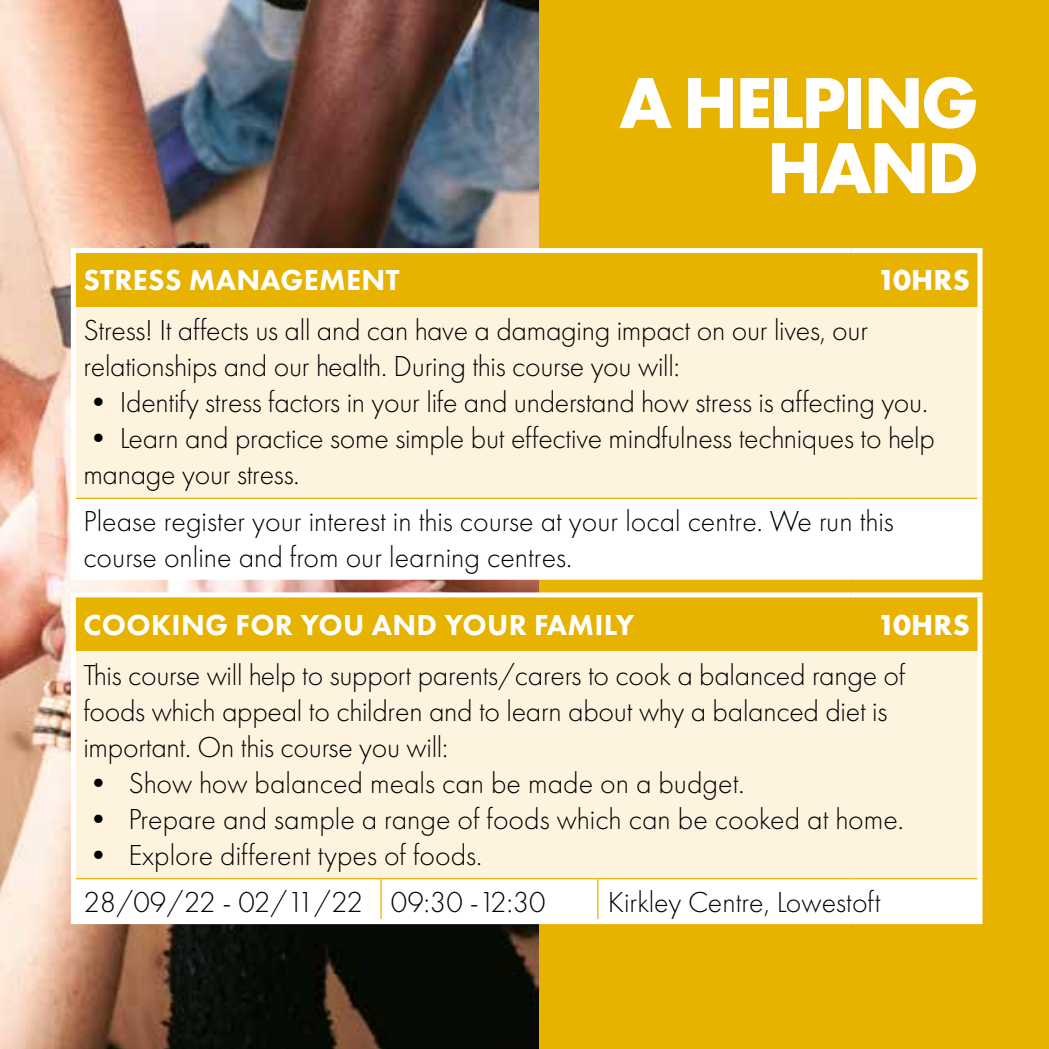
<style>
.page{position:relative;width:1049px;height:1049px;background:#fff}
.page>*{position:absolute;margin:0;border:0;box-sizing:border-box;transform-origin:0 0}
.t1{font:700 75px/65px "Futura PT";letter-spacing:-.04em;color:#fff;text-align:right}
.t2{font:300 30px/36px "Futura PT";letter-spacing:-.01em;color:#000}
.t3{font:800 30px "Futura PT";letter-spacing:.01em;color:#fff}
.t4{font:700 30px "Futura PT";letter-spacing:.01em;color:#fff}
</style>
<div class="page">
<img style="left:0;top:0;width:539px;height:1049px">
<div style="left:539px;top:0;width:510px;height:1049px;background:#e7b200"></div>
<div style="left:76px;top:253px;width:901px;height:54px;background:#e7b200"></div>
<div style="left:73px;top:307px;width:907px;height:191px;background:#fdf3df"></div>
<div style="left:73px;top:498px;width:907px;height:79px;background:#fff"></div>
<hr style="left:76px;top:498px;width:775px;height:1px;background:#e7b200">
<hr style="left:851px;top:498px;width:126px;height:1px;background:#e7b200">
<div style="left:71px;top:575px;width:780px;height:5px;background:#fff"></div>
<div style="left:851px;top:575px;width:131px;height:5px;background:#fff"></div>
<div style="left:71px;top:248px;width:780px;height:5px;background:#fff"></div>
<div style="left:71px;top:253px;width:5px;height:54px;background:#fff"></div>
<div style="left:851px;top:248px;width:131px;height:5px;background:#fff"></div>
<div style="left:977px;top:253px;width:5px;height:54px;background:#fff"></div>
<div style="left:71px;top:307px;width:5px;height:191px;background:#fff"></div>
<div style="left:977px;top:307px;width:5px;height:191px;background:#fff"></div>
<div style="left:71px;top:498px;width:5px;height:77px;background:#fff"></div>
<div style="left:977px;top:498px;width:5px;height:77px;background:#fff"></div>
<div style="left:76px;top:597px;width:901px;height:55px;background:#e7b200"></div>
<div style="left:73px;top:652px;width:907px;height:227px;background:#fdf3df"></div>
<svg style="left:76px;top:879px;width:901px;height:40px"></svg>
<hr style="left:76px;top:878px;width:305px;height:1px;background:#e7b200">
<hr style="left:381px;top:878px;width:217px;height:1px;background:#e7b200">
<hr style="left:598px;top:878px;width:253px;height:1px;background:#e7b200">
<hr style="left:851px;top:878px;width:126px;height:1px;background:#e7b200">
<hr style="left:380px;top:879px;width:2px;height:40px;background:#e7b200">
<hr style="left:597px;top:879px;width:1px;height:40px;background:#e7b200">
<div style="left:71px;top:919px;width:310px;height:5px;background:#fff"></div>
<div style="left:381px;top:919px;width:217px;height:5px;background:#fff"></div>
<div style="left:598px;top:919px;width:253px;height:5px;background:#fff"></div>
<div style="left:851px;top:919px;width:131px;height:5px;background:#fff"></div>
<div style="left:71px;top:592px;width:310px;height:5px;background:#fff"></div>
<div style="left:71px;top:597px;width:5px;height:55px;background:#fff"></div>
<div style="left:381px;top:592px;width:217px;height:5px;background:#fff"></div>
<div style="left:598px;top:592px;width:253px;height:5px;background:#fff"></div>
<div style="left:851px;top:592px;width:131px;height:5px;background:#fff"></div>
<div style="left:977px;top:597px;width:5px;height:55px;background:#fff"></div>
<div style="left:71px;top:652px;width:5px;height:227px;background:#fff"></div>
<div style="left:977px;top:652px;width:5px;height:227px;background:#fff"></div>
<div style="left:71px;top:879px;width:5px;height:40px;background:#fff"></div>
<div style="left:977px;top:879px;width:5px;height:40px;background:#fff"></div>
<h1 class="t1" style="left:619px;top:69px;width:361px">A HELPING<br>HAND</h1>
<p class="t3" style="left:84px;top:262px;width:317px">STRESS MANAGEMENT</p>
<p class="t4" style="left:877px;top:261px;width:94px">10HRS</p>
<p class="t2" style="left:83px;top:312px;width:786px">Stress! It affects us all and can have a damaging impact on our lives, our relationships and our health. During this course you will:</p>
<p class="t2" style="left:83px;top:384px;width:846px">• Identify stress factors in your life and understand how stress is affecting you.</p>
<p class="t2" style="left:83px;top:420px;width:853px">• Learn and practice some simple but effective mindfulness techniques to help manage your stress.</p>
<p class="t2" style="left:83px;top:503px;width:812px">Please register your interest in this course at your local centre. We run this course online and from our learning centres.</p>
<p class="t3" style="left:84px;top:606px;width:552px">COOKING FOR YOU AND YOUR FAMILY</p>
<p class="t4" style="left:877px;top:605px;width:94px">10HRS</p>
<p class="t2" style="left:83px;top:657px;width:823px">This course will help to support parents/carers to cook a balanced range of foods which appeal to children and to learn about why a balanced diet is important. On this course you will:</p>
<p class="t2" style="left:83px;top:765px;width:663px">• Show how balanced meals can be made on a budget.</p>
<p class="t2" style="left:83px;top:801px;width:822px">• Prepare and sample a range of foods which can be cooked at home.</p>
<p class="t2" style="left:83px;top:831px;width:464px;line-height:47px">• Explore different types of foods.<br>28/09/22 - 02/11/22 09:30 -12:30</p>
<p class="t2" style="left:608px;top:884px;width:274px">Kirkley Centre, Lowestoft</p>
</div>
